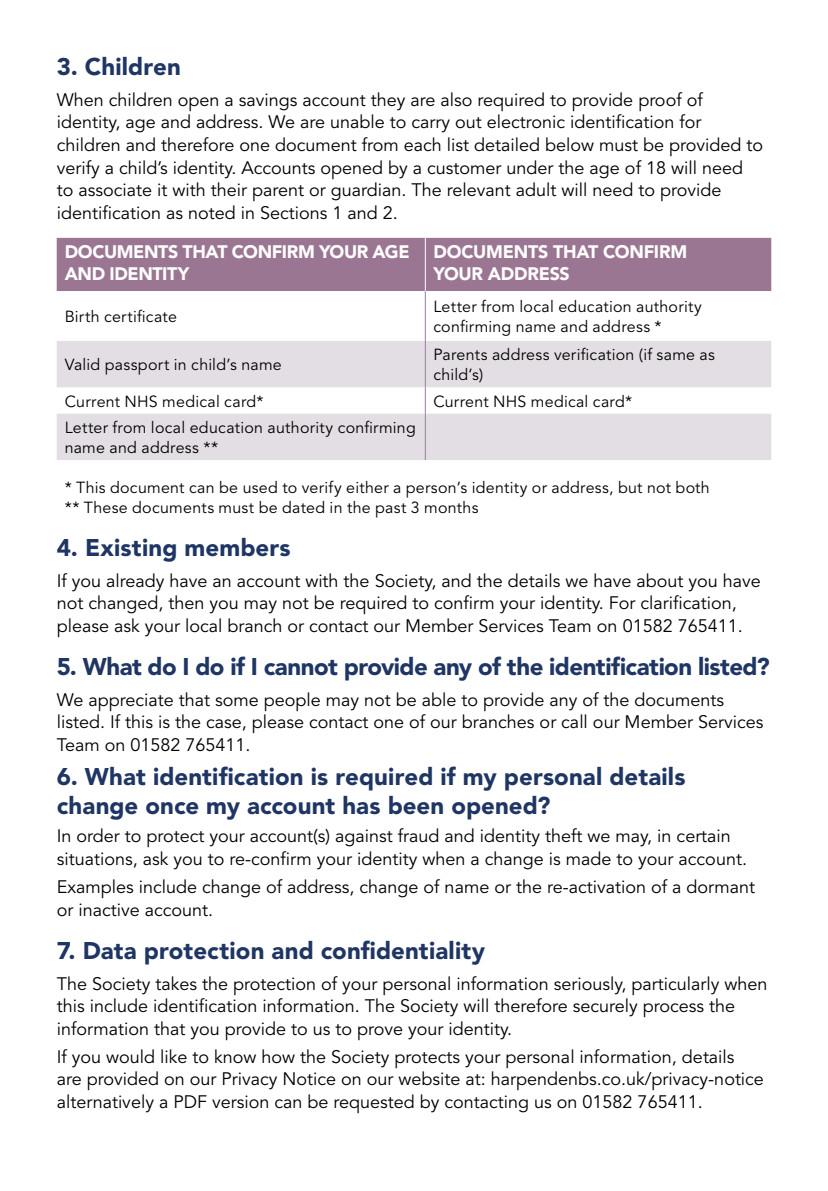
<style>
.page{position:relative;width:828px;height:1191px;background:#fff}
.page>*{position:absolute;margin:0;border:0;box-sizing:border-box;transform-origin:0 0}
.t1{font:900 24px/28.8px "Avenir";letter-spacing:.005em;color:#1f3664}
.t2{font:900 24px "Avenir";letter-spacing:-.02em;color:#1f3664}
.t3{font:18px/22.4px "Avenir";color:#000}
.t4{font:900 18px/22px "Avenir";letter-spacing:-.02em;color:#fff}
.t5{font:16px/20px "Avenir";letter-spacing:.015em;color:#000}
</style>
<div class="page">
<div style="left:57px;top:238px;width:714px;height:53px;background:#9b7692"></div>
<svg style="left:57px;top:341px;width:714px;height:119px;fill:#e3dee3"></svg>
<hr style="left:425px;top:238px;width:1px;height:53px;background:#fff">
<hr style="left:425px;top:291px;width:1px;height:50px;background:#9a7ca2">
<hr style="left:425px;top:341px;width:1px;height:46px;background:#9a7ca2">
<svg style="left:425px;top:387px;width:1px;height:27px"></svg>
<hr style="left:425px;top:414px;width:1px;height:46px;background:#9a7ca2">
<h1 class="t1" style="left:57px;top:54px;width:126px">3. Children</h1>
<p class="t3" style="left:57px;top:90px;width:708px">When children open a savings account they are also required to provide proof of identity, age and address. We are unable to carry out electronic identification for children and therefore one document from each list detailed below must be provided to verify a child’s identity. Accounts opened by a customer under the age of 18 will need to associate it with their parent or guardian. The relevant adult will need to provide identification as noted in Sections 1 and 2.</p>
<p class="t4" style="left:65px;top:242px;width:346px">DOCUMENTS THAT CONFIRM YOUR AGE<br>AND IDENTITY</p>
<p class="t4" style="left:433px;top:242px;width:255px">DOCUMENTS THAT CONFIRM<br>YOUR ADDRESS</p>
<p class="t5" style="left:65px;top:308px;width:114px">Birth certificate</p>
<p class="t5" style="left:433px;top:298px;width:270px">Letter from local education authority confirming name and address *</p>
<p class="t5" style="left:65px;top:356px;width:219px">Valid passport in child’s name</p>
<p class="t5" style="left:433px;top:346px;width:283px">Parents address verification (if same as child’s)</p>
<p class="t5" style="left:65px;top:393px;width:200px">Current NHS medical card*</p>
<p class="t5" style="left:433px;top:393px;width:200px">Current NHS medical card*</p>
<p class="t5" style="left:65px;top:419px;width:352px">Letter from local education authority confirming name and address **</p>
<p class="t5" style="left:65px;top:479px;width:646px">* This document can be used to verify either a person’s identity or address, but not both ** These documents must be dated in the past 3 months</p>
<h1 class="t1" style="left:57px;top:535px;width:235px">4. Existing members</h1>
<p class="t3" style="left:57px;top:571px;width:705px">If you already have an account with the Society, and the details we have about you have not changed, then you may not be required to confirm your identity. For clarification, please ask your local branch or contact our Member Services Team on 01582 765411.</p>
<h1 class="t2" style="left:57px;top:656px;width:714px">5. What do I do if I cannot provide any of the identification listed?</h1>
<p class="t3" style="left:57px;top:690px;width:708px">We appreciate that some people may not be able to provide any of the documents listed. If this is the case, please contact one of our branches or call our Member Services<br>Team on 01582 765411.</p>
<h1 class="t1" style="left:57px;top:764px;width:630px">6. What identification is required if my personal details change once my account has been opened?</h1>
<p class="t3" style="left:57px;top:827px;width:692px">In order to protect your account(s) against fraud and identity theft we may, in certain situations, ask you to re-confirm your identity when a change is made to your account.</p>
<p class="t3" style="left:57px;top:877px;width:700px">Examples include change of address, change of name or the re-activation of a dormant or inactive account.</p>
<h1 class="t1" style="left:57px;top:937px;width:430px">7. Data protection and confidentiality</h1>
<p class="t3" style="left:57px;top:974px;width:712px">The Society takes the protection of your personal information seriously, particularly when this include identification information. The Society will therefore securely process the information that you provide to us to prove your identity.</p>
<p class="t3" style="left:57px;top:1047px;width:709px">If you would like to know how the Society protects your personal information, details are provided on our Privacy Notice on our website at: harpendenbs.co.uk/privacy-notice alternatively a PDF version can be requested by contacting us on 01582 765411.</p>
</div>
